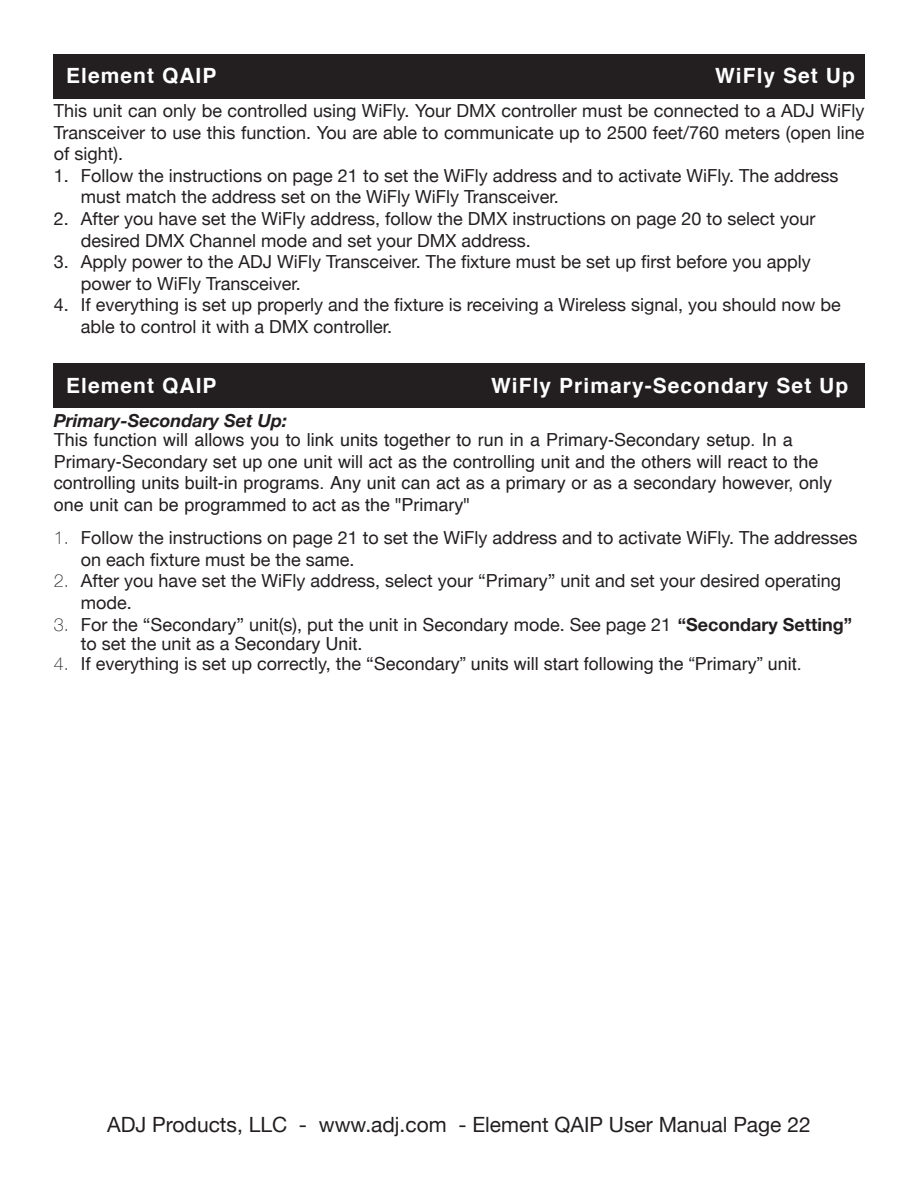
<style>
.page{position:relative;width:918px;height:1188px;background:#fff}
.page>*{position:absolute;margin:0;border:0;box-sizing:border-box;transform-origin:0 0}
.t1{font:700 21px "Helvetica";letter-spacing:.05em;color:#fff}
.t2{font:21px "Helvetica Neue";color:#231f20}
.t3{font:18px/21.6px "Helvetica Neue";color:#231f20}
.t4{font:18px/21.6px "Helvetica";color:#231f20}
.s1{font-family:"Helvetica Neue";font-weight:700;font-style:italic}
.s2{font-weight:100}
.s3{font-family:"Helvetica"}
.s4{font-weight:700}
.s5{font-family:"Helvetica Neue";font-weight:100}
.s6{font-family:"Helvetica Neue"}
</style>
<div class="page">
<div style="left:54px;top:364px;width:811px;height:44px;background:#231f20"></div>
<div style="left:54px;top:54px;width:810px;height:44px;background:#231f20"></div>
<p class="t1" style="left:66px;top:59px;width:152px">Element QAIP</p>
<p class="t1" style="left:715px;top:59px;width:141px">WiFly Set Up</p>
<p class="t3" style="left:54px;top:101px;width:812px;text-align:justify">This unit can only be controlled using WiFly. Your DMX controller must be connected to a ADJ WiFly Transceiver to use this function. You are able to communicate up to 2500 feet/760 meters (open line of sight).</p>
<p class="t3" style="left:81px;top:166px;width:759px;text-indent:-27px">1. Follow the instructions on page 21 to set the WiFly address and to activate WiFly. The address must match the address set on the WiFly WiFly Transceiver.</p>
<p class="t3" style="left:81px;top:209px;width:736px;text-indent:-27px">2. After you have set the WiFly address, follow the DMX instructions on page 20 to select your desired DMX Channel mode and set your DMX address.</p>
<p class="t3" style="left:81px;top:252px;width:731px;text-indent:-27px">3. Apply power to the ADJ WiFly Transceiver. The fixture must be set up first before you apply power to WiFly Transceiver.</p>
<p class="t3" style="left:81px;top:295px;width:761px;text-indent:-27px">4. If everything is set up properly and the fixture is receiving a Wireless signal, you should now be able to control it with a DMX controller.</p>
<p class="t1" style="left:66px;top:369px;width:152px">Element QAIP</p>
<p class="t1" style="left:491px;top:368px;width:359px">WiFly Primary-Secondary Set Up</p>
<p class="t4" style="left:54px;top:412px;width:741px;line-height:18.9px"><span class="s1">Primary-Secondary Set Up:<br></span>This function will allows you to link units together to run in a Primary-Secondary setup. In a</p>
<p class="t4" style="left:54px;top:451px;width:780px">Primary-Secondary set up one unit will act as the controlling unit and the others will react to the controlling units built-in programs. Any unit can act as a primary or as a secondary however, only one unit can be programmed to act as the "Primary"</p>
<p class="t3" style="left:81px;top:528px;width:778px;text-indent:-27px"><span class="s2">1.</span> Follow the instructions on page 21 to set the WiFly address and to activate WiFly. The addresses on each fixture must be the same.</p>
<p class="t3" style="left:81px;top:571px;width:762px;text-indent:-27px"><span class="s2">2.</span> After you have set the WiFly address, select your “<span class="s3">Primary</span>” unit and set your desired operating mode.</p>
<p class="t3" style="left:81px;top:616px;width:773px;line-height:19.4px;text-indent:-27px"><span class="s2">3.</span> For the “<span class="s3">Secondary</span>” unit(s), put the unit in <span class="s3">Secondary</span> mode. See page 21 <span class="s4">“Secondary Setting” </span>to set the unit as a <span class="s3">Secondary Unit</span>.</p>
<p class="t4" style="left:54px;top:653px;width:750px"><span class="s5">4.</span> <span class="s6">If everything is set up correctly, the “</span>Secondary” units will start following the “Primary” unit.</p>
<p class="t2" style="left:107px;top:1110px;width:705px">ADJ Products, LLC - www.adj.com - Element QAIP User Manual Page 22</p>
</div>
